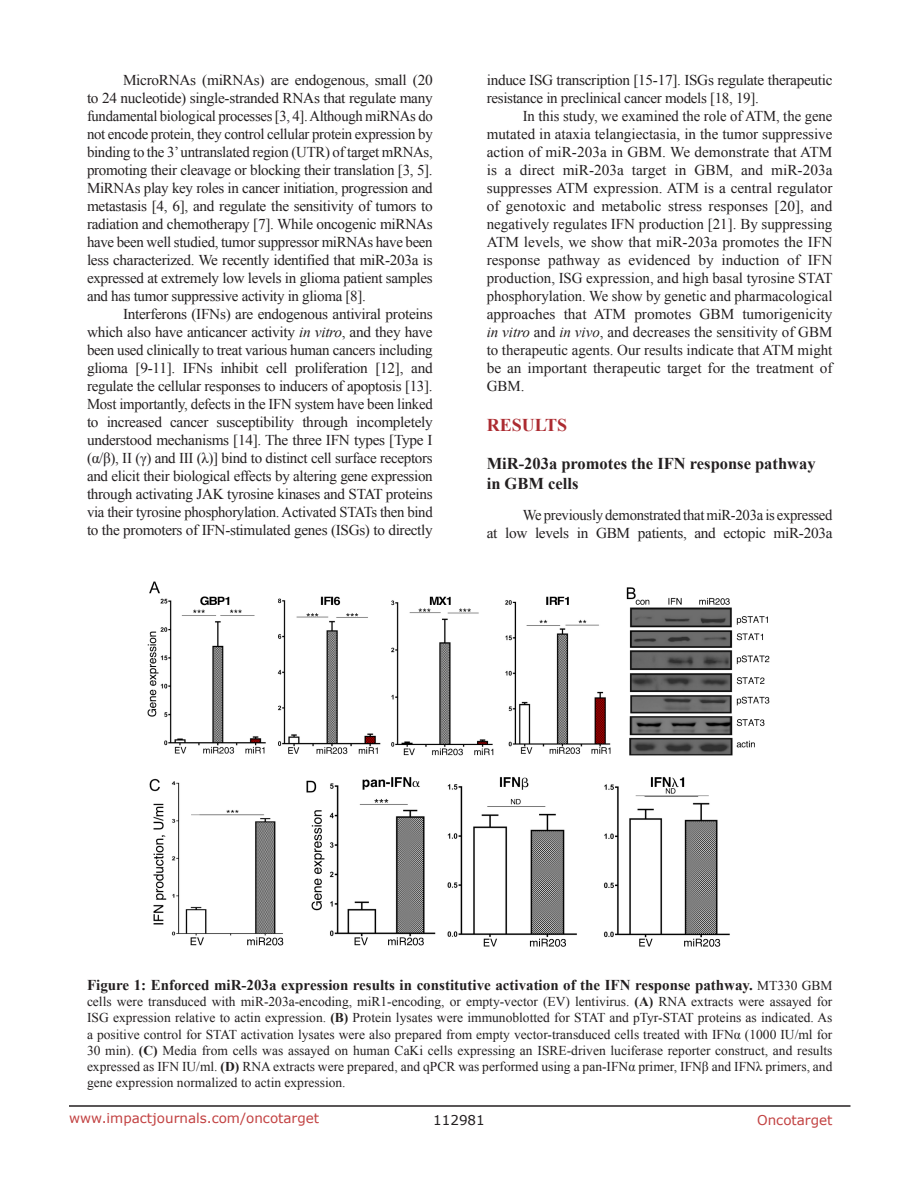
<style>
.page{position:relative;width:918px;height:1188px;background:#fff}
.page>*{position:absolute;margin:0;border:0;box-sizing:border-box;transform-origin:0 0}
.Heading{font:700 18px "Times New Roman";color:#ac2b31}
.SubHeading_no{font:700 16.5px/19.8px "Times New Roman";color:#231f20}
.BodyText{font:15px/18px "Times New Roman";letter-spacing:-.02em;color:#231f20;text-align:justify}
.figuretext{font:700 15px "Times New Roman";color:#231f20}
.figuretext-2{font:13.5px/16.2px "Times New Roman";color:#231f20;text-align:justify}
.t1{font:13.5px "Verdana";color:#c24141}
.t2{font:13.5px "Verdana";color:#231f20}
.s1{font-style:italic}
.s2{font-weight:400;font-size:13.5px}
.s3{font-weight:700}
</style>
<div class="page">
<hr style="left:69px;top:1105px;width:781px;height:2px;background:#231f20">
<img style="left:147px;top:581px;width:623px;height:366px">
<p class="BodyText" style="left:87px;top:71px;width:347px;text-indent:36px">MicroRNAs (miRNAs) are endogenous, small (20 to 24 nucleotide) single-stranded RNAs that regulate many fundamental biological processes [3, 4]. Although miRNAs do not encode protein, they control cellular protein expression by binding to the 3’ untranslated region (UTR) of target mRNAs, promoting their cleavage or blocking their translation [3, 5].<br>MiRNAs play key roles in cancer initiation, progression and metastasis [4, 6], and regulate the sensitivity of tumors to radiation and chemotherapy [7]. While oncogenic miRNAs have been well studied, tumor suppressor miRNAs have been less characterized. We recently identified that miR-203a is expressed at extremely low levels in glioma patient samples and has tumor suppressive activity in glioma [8].</p>
<p class="BodyText" style="left:87px;top:305px;width:347px;text-indent:36px">Interferons (IFNs) are endogenous antiviral proteins which also have anticancer activity <span class="s1">in vitro</span>, and they have been used clinically to treat various human cancers including glioma [9-11]. IFNs inhibit cell proliferation [12], and regulate the cellular responses to inducers of apoptosis [13].<br>Most importantly, defects in the IFN system have been linked to increased cancer susceptibility through incompletely understood mechanisms [14]. The three IFN types [Type I (α/β), II (γ) and III (λ)] bind to distinct cell surface receptors and elicit their biological effects by altering gene expression through activating JAK tyrosine kinases and STAT proteins via their tyrosine phosphorylation. Activated STATs then bind to the promoters of IFN-stimulated genes (ISGs) to directly</p>
<p class="BodyText" style="left:487px;top:71px;width:347px">induce ISG transcription [15-17]. ISGs regulate therapeutic resistance in preclinical cancer models [18, 19].</p>
<p class="BodyText" style="left:487px;top:107px;width:347px;text-indent:36px">In this study, we examined the role of ATM, the gene mutated in ataxia telangiectasia, in the tumor suppressive action of miR-203a in GBM. We demonstrate that ATM is a direct miR-203a target in GBM, and miR-203a suppresses ATM expression. ATM is a central regulator of genotoxic and metabolic stress responses [20], and negatively regulates IFN production [21]. By suppressing ATM levels, we show that miR-203a promotes the IFN response pathway as evidenced by induction of IFN production, ISG expression, and high basal tyrosine STAT phosphorylation. We show by genetic and pharmacological approaches that ATM promotes GBM tumorigenicity <span class="s1">in vitro</span> and <span class="s1">in vivo</span>, and decreases the sensitivity of GBM to therapeutic agents. Our results indicate that ATM might be an important therapeutic target for the treatment of GBM.</p>
<p class="Heading" style="left:487px;top:413px;width:82px">RESULTS</p>
<p class="SubHeading_no" style="left:487px;top:453px;width:330px">MiR-203a promotes the IFN response pathway in GBM cells</p>
<p class="BodyText" style="left:487px;top:506px;width:347px;text-align:right">We previously demonstrated that miR-203a is expressed<br>at low levels in GBM patients, and ectopic miR-203a</p>
<p class="figuretext" style="left:87px;top:975px;width:747px">Figure 1: Enforced miR-203a expression results in constitutive activation of the IFN response pathway. <span class="s2">MT330 GBM</span></p>
<p class="figuretext-2" style="left:87px;top:993px;width:747px">cells were transduced with miR-203a-encoding, miR1-encoding, or empty-vector (EV) lentivirus. <span class="s3">(A)</span> RNA extracts were assayed for ISG expression relative to actin expression. <span class="s3">(B)</span> Protein lysates were immunoblotted for STAT and pTyr-STAT proteins as indicated. As a positive control for STAT activation lysates were also prepared from empty vector-transduced cells treated with IFNα (1000 IU/ml for 30 min). <span class="s3">(C)</span> Media from cells was assayed on human CaKi cells expressing an ISRE-driven luciferase reporter construct, and results expressed as IFN IU/ml. <span class="s3">(D)</span> RNA extracts were prepared, and qPCR was performed using a pan-IFNα primer, IFNβ and IFNλ primers, and gene expression normalized to actin expression.</p>
<p class="t1" style="left:69px;top:1109px;width:252px">www.impactjournals.com/oncotarget</p>
<p class="t2" style="left:433px;top:1111px;width:53px">112981</p>
<p class="t1" style="left:757px;top:1111px;width:77px">Oncotarget</p>
</div>
